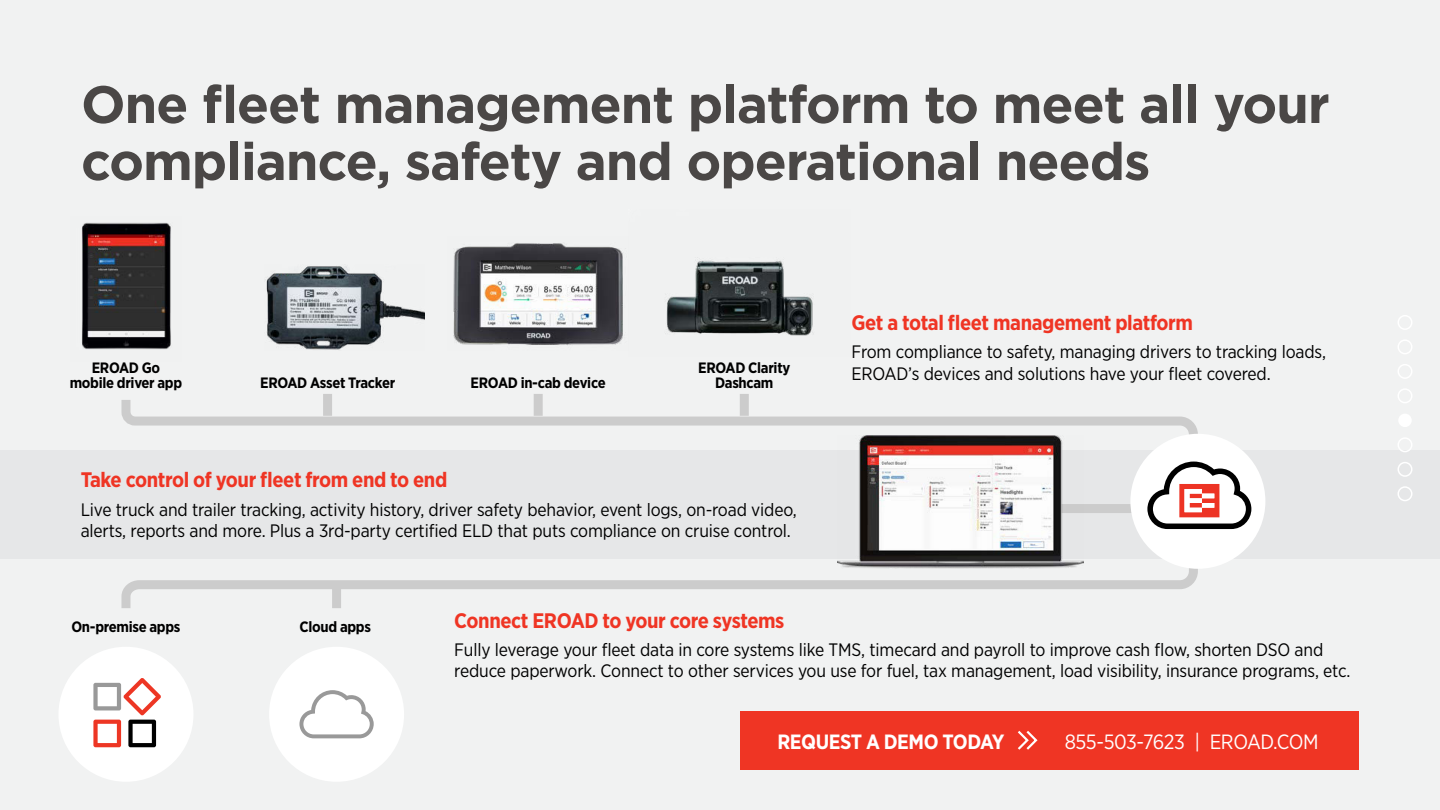
<style>
.page{position:relative;width:1440px;height:810px;background:#f1f2f2}
.page>*{position:absolute;margin:0;border:0;box-sizing:border-box;transform-origin:0 0}
.t1{font:700 52.5px/57px "Gotham";letter-spacing:-.02em;color:#4a4746}
.t2{font:700 21px "Gotham Narrow";letter-spacing:-.02em;color:#ef3524}
.t3{font:20.7px "Gotham Narrow";letter-spacing:-.02em;color:#fff}
.t4{font:700 20.7px "Gotham Narrow";letter-spacing:-.02em;color:#fff}
.t5{font:18px/21.6px "Gotham Narrow";letter-spacing:-.01em;color:#000}
.t6{font:700 15px/15px "Gotham Narrow";letter-spacing:-.02em;color:#000;text-align:center}
</style>
<div class="page">
<div style="left:0;top:450px;width:1440px;height:108px;background:#e6e7e8"></div>
<svg style="left:117px;top:394px;width:1081px;height:214px"></svg>
<div style="left:323px;top:394px;width:9px;height:22px;background:#ccc"></div>
<div style="left:534px;top:394px;width:9px;height:22px;background:#ccc"></div>
<div style="left:740px;top:394px;width:9px;height:22px;background:#ccc"></div>
<div style="left:332px;top:586px;width:9px;height:22px;background:#ccc"></div>
<div style="left:740px;top:711px;width:619px;height:58px;background:#ef3524"></div>
<svg style="left:1018px;top:730px;width:20px;height:20px"></svg>
<img style="left:453px;top:243px;width:170px;height:102px">
<img style="left:266px;top:266px;width:159px;height:84px">
<div style="left:1027px;top:504px;width:109px;height:9px;background:#ccc"></div>
<img style="left:837px;top:435px;width:247px;height:134px">
<div style="left:1130px;top:434px;width:135px;height:135px;background:#fff;border-radius:50%"></div>
<svg style="left:1147px;top:462px;width:104px;height:67px"></svg>
<div style="left:269px;top:647px;width:135px;height:135px;background:#fff;border-radius:50%"></div>
<svg style="left:299px;top:690px;width:75px;height:48px"></svg>
<div style="left:58px;top:647px;width:135px;height:135px;background:#fff;border-radius:50%"></div>
<svg style="left:93px;top:678px;width:68px;height:69px"></svg>
<img style="left:82px;top:222px;width:89px;height:128px">
<div style="left:1397px;top:364px;width:15px;height:15px;border:2px solid #fff;border-radius:50%"></div>
<div style="left:1398px;top:414px;width:14px;height:13px;background:#fff;border-radius:50%"></div>
<div style="left:1397px;top:339px;width:15px;height:15px;border:2px solid #fff;border-radius:50%"></div>
<div style="left:1397px;top:315px;width:15px;height:15px;border:2px solid #fff;border-radius:50%"></div>
<div style="left:1397px;top:388px;width:15px;height:15px;border:2px solid #fff;border-radius:50%"></div>
<div style="left:1397px;top:437px;width:15px;height:15px;border:2px solid #fff;border-radius:50%"></div>
<div style="left:1397px;top:462px;width:15px;height:15px;border:2px solid #fff;border-radius:50%"></div>
<div style="left:1397px;top:486px;width:15px;height:15px;border:2px solid #fff;border-radius:50%"></div>
<img style="left:666px;top:260px;width:147px;height:76px">
<h1 class="t1" style="left:81px;top:79px;width:1250px">One fleet management platform to meet all your compliance, safety and operational needs</h1>
<p class="t6" style="left:70px;top:361px;width:114px">EROAD Go mobile driver app</p>
<p class="t6" style="left:260px;top:376px;width:137px">EROAD Asset Tracker</p>
<p class="t6" style="left:471px;top:376px;width:137px">EROAD in-cab device</p>
<p class="t6" style="left:698px;top:361px;width:94px">EROAD Clarity<br>Dashcam</p>
<p class="t2" style="left:81px;top:471px;width:368px">Take control of your fleet from end to end</p>
<p class="t5" style="left:81px;top:500px;width:718px">Live truck and trailer tracking, activity history, driver safety behavior, event logs, on-road video, alerts, reports and more. Plus a 3rd-party certified ELD that puts compliance on cruise control.</p>
<p class="t2" style="left:851px;top:313px;width:343px">Get a total fleet management platform</p>
<p class="t5" style="left:851px;top:342px;width:476px">From compliance to safety, managing drivers to tracking loads,<br>EROAD’s devices and solutions have your fleet covered.</p>
<p class="t6" style="left:71px;top:620px;width:111px">On-premise apps</p>
<p class="t6" style="left:299px;top:620px;width:73px">Cloud apps</p>
<p class="t2" style="left:454px;top:611px;width:332px">Connect EROAD to your core systems</p>
<p class="t5" style="left:454px;top:640px;width:898px">Fully leverage your fleet data in core systems like TMS, timecard and payroll to improve cash flow, shorten DSO and reduce paperwork. Connect to other services you use for fuel, tax management, load visibility, insurance programs, etc.</p>
<p class="t4" style="left:777px;top:732px;width:229px">REQUEST A DEMO TODAY</p>
<p class="t3" style="left:1065px;top:732px;width:255px">855-503-7623 | EROAD.COM</p>
</div>
